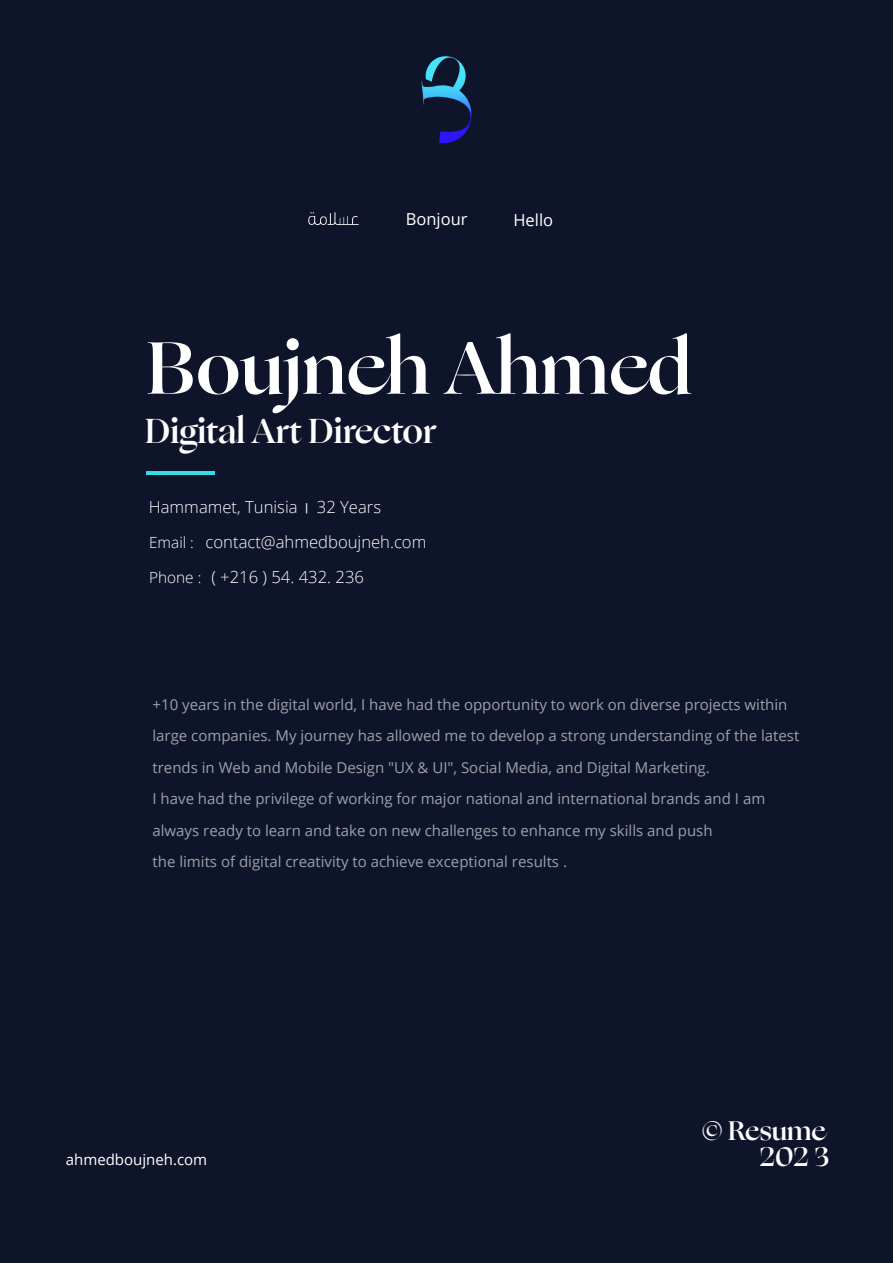
<style>
.page{position:relative;width:893px;height:1263px;background:#0e152b}
.page>*{position:absolute;margin:0;border:0;box-sizing:border-box;transform-origin:0 0}
.t1{font:700 74.4px "Ogg";color:#fff}
.t2{font:700 34.35px "Ogg";color:#fff}
.t3{font:700 26.55px/25.7px "Ogg";color:#fff;text-align:right}
.t4{font:300 16.65px/35.1px "Open Sans";color:#fff}
.t5{font:16.5px "Open Sans";color:#fff}
.t6{font:15px/31.5px "Open Sans";color:#fff}
.t7{font:700 8.4px "Open Sans";color:#fff;scale:4.64 1}
.s1{font-size:15.3px}
</style>
<div class="page">
<svg style="left:308px;top:212px;width:51px;height:13px"></svg>
<hr style="left:146px;top:471px;width:69px;height:3px;background:#33dde5">
<svg style="left:421px;top:56px;width:51px;height:88px"></svg>
<p class="t5" style="left:406px;top:208px;width:63px">Bonjour</p>
<p class="t5" style="left:513px;top:209px;width:41px">Hello</p>
<h1 class="t1" style="left:147px;top:318px;width:547px">Boujneh Ahmed</h1>
<h2 class="t2" style="left:145px;top:408px;width:293px">Digital Art Director</h2>
<p class="t4" style="left:149px;top:489px;width:279px">Hammamet, Tunisia<br><span class="s1">Email :</span> contact@ahmedboujneh.com<br><span class="s1">Phone :</span> ( +216 ) 54. 432. 236</p>
<p class="t4" style="left:317px;top:489px;width:66px">32 Years</p>
<p class="t7" style="left:314px;top:502px;width:4px;rotate:90deg">-</p>
<p class="t6" style="left:152px;top:688px;width:648px">+10 years in the digital world, I have had the opportunity to work on diverse projects within large companies. My journey has allowed me to develop a strong understanding of the latest trends in Web and Mobile Design "UX &amp; UI", Social Media, and Digital Marketing.<br>I have had the privilege of working for major national and international brands and I am always ready to learn and take on new challenges to enhance my skills and push<br>the limits of digital creativity to achieve exceptional results .</p>
<p class="t6" style="left:66px;top:1143px;width:143px">ahmedboujneh.com</p>
<h3 class="t3" style="left:701px;top:1118px;width:130px">© Resume<br>202 3</h3>
</div>
